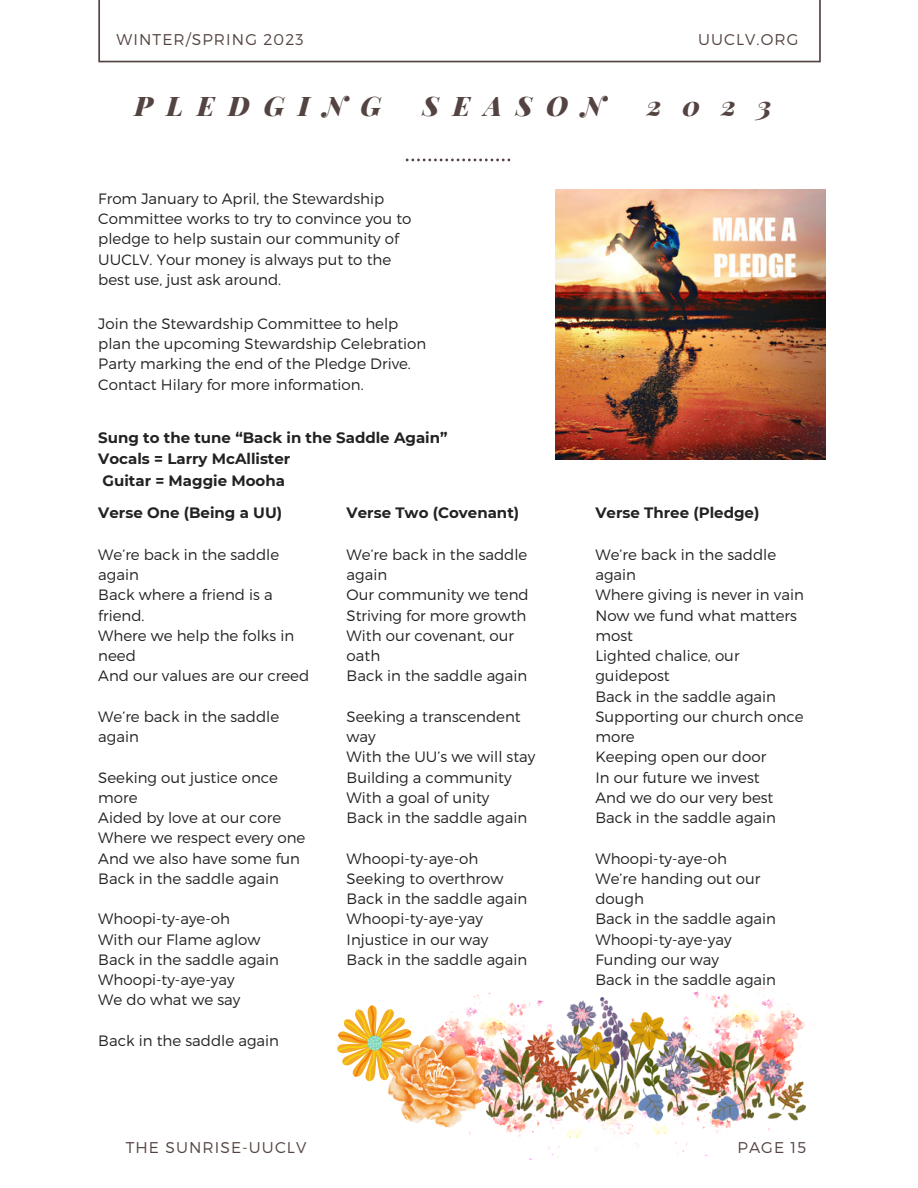
<style>
.page{position:relative;width:918px;height:1188px;background:#fff}
.page>*{position:absolute;margin:0;border:0;box-sizing:border-box;transform-origin:0 0}
.t1{font:italic 900 27px "Playfair Display";letter-spacing:.515em;color:#544441}
.t2{font:300 15.6px "Montserrat";letter-spacing:.07em;color:#544441}
.t3{font:300 15px/20.2px "Montserrat";color:#222}
.t4{font:700 15px/21.3px "Montserrat";color:#222}
</style>
<div class="page">
<svg style="left:406px;top:159px;width:104px;height:2px"></svg>
<img style="left:556px;top:190px;width:270px;height:270px">
<svg style="left:337px;top:1005px;width:75px;height:77px"></svg>
<img style="left:653px;top:987px;width:162px;height:169px">
<img style="left:425px;top:992px;width:214px;height:173px">
<img style="left:388px;top:1036px;width:94px;height:92px">
<img style="left:482px;top:998px;width:324px;height:124px">
<p class="t2" style="left:117px;top:29px;width:189px">WINTER/SPRING 2023</p>
<p class="t2" style="left:698px;top:29px;width:102px">UUCLV.ORG</p>
<h1 class="t1" style="left:134px;top:87px;width:248px">PLEDGING</h1>
<h1 class="t1" style="left:423px;top:87px;width:184px">SEASON</h1>
<h1 class="t1" style="left:647px;top:87px;width:126px">2023</h1>
<p class="t3" style="left:98px;top:188px;width:315px">From January to April, the Stewardship Committee works to try to convince you to pledge to help sustain our community of UUCLV. Your money is always put to the best use, just ask around.</p>
<p class="t3" style="left:98px;top:313px;width:330px">Join the Stewardship Committee to help plan the upcoming Stewardship Celebration Party marking the end of the Pledge Drive.<br>Contact Hilary for more information.</p>
<p class="t4" style="left:98px;top:427px;width:351px">Sung to the tune “Back in the Saddle Again”<br>Vocals = Larry McAllister<br>Guitar = Maggie Mooha</p>
<p class="t4" style="left:98px;top:502px;width:185px">Verse One (Being a UU)</p>
<p class="t3" style="left:98px;top:544px;width:212px">We’re back in the saddle again<br>Back where a friend is a friend.<br>Where we help the folks in need<br>And our values are our creed</p>
<p class="t3" style="left:98px;top:706px;width:182px">We’re back in the saddle again</p>
<p class="t3" style="left:98px;top:766px;width:209px">Seeking out justice once more<br>Aided by love at our core<br>Where we respect every one<br>And we also have some fun<br>Back in the saddle again</p>
<p class="t3" style="left:98px;top:908px;width:182px">Whoopi-ty-aye-oh<br>With our Flame aglow<br>Back in the saddle again<br>Whoopi-ty-aye-yay<br>We do what we say</p>
<p class="t3" style="left:98px;top:1030px;width:182px">Back in the saddle again</p>
<p class="t4" style="left:347px;top:502px;width:174px">Verse Two (Covenant)</p>
<p class="t3" style="left:347px;top:544px;width:184px">We’re back in the saddle again<br>Our community we tend<br>Striving for more growth<br>With our covenant, our oath<br>Back in the saddle again</p>
<p class="t3" style="left:347px;top:706px;width:190px">Seeking a transcendent way<br>With the UU’s we will stay<br>Building a community<br>With a goal of unity<br>Back in the saddle again</p>
<p class="t3" style="left:347px;top:847px;width:182px">Whoopi-ty-aye-oh<br>Seeking to overthrow<br>Back in the saddle again<br>Whoopi-ty-aye-yay<br>Injustice in our way<br>Back in the saddle again</p>
<p class="t4" style="left:595px;top:502px;width:166px">Verse Three (Pledge)</p>
<p class="t3" style="left:595px;top:544px;width:210px">We’re back in the saddle again<br>Where giving is never in vain<br>Now we fund what matters most<br>Lighted chalice, our guidepost<br>Back in the saddle again<br>Supporting our church once more<br>Keeping open our door<br>In our future we invest<br>And we do our very best<br>Back in the saddle again</p>
<p class="t3" style="left:595px;top:847px;width:182px">Whoopi-ty-aye-oh<br>We’re handing out our dough<br>Back in the saddle again<br>Whoopi-ty-aye-yay<br>Funding our way<br>Back in the saddle again</p>
<p class="t2" style="left:126px;top:1137px;width:182px">THE SUNRISE-UUCLV</p>
<p class="t2" style="left:738px;top:1138px;width:70px">PAGE 15</p>
</div>
